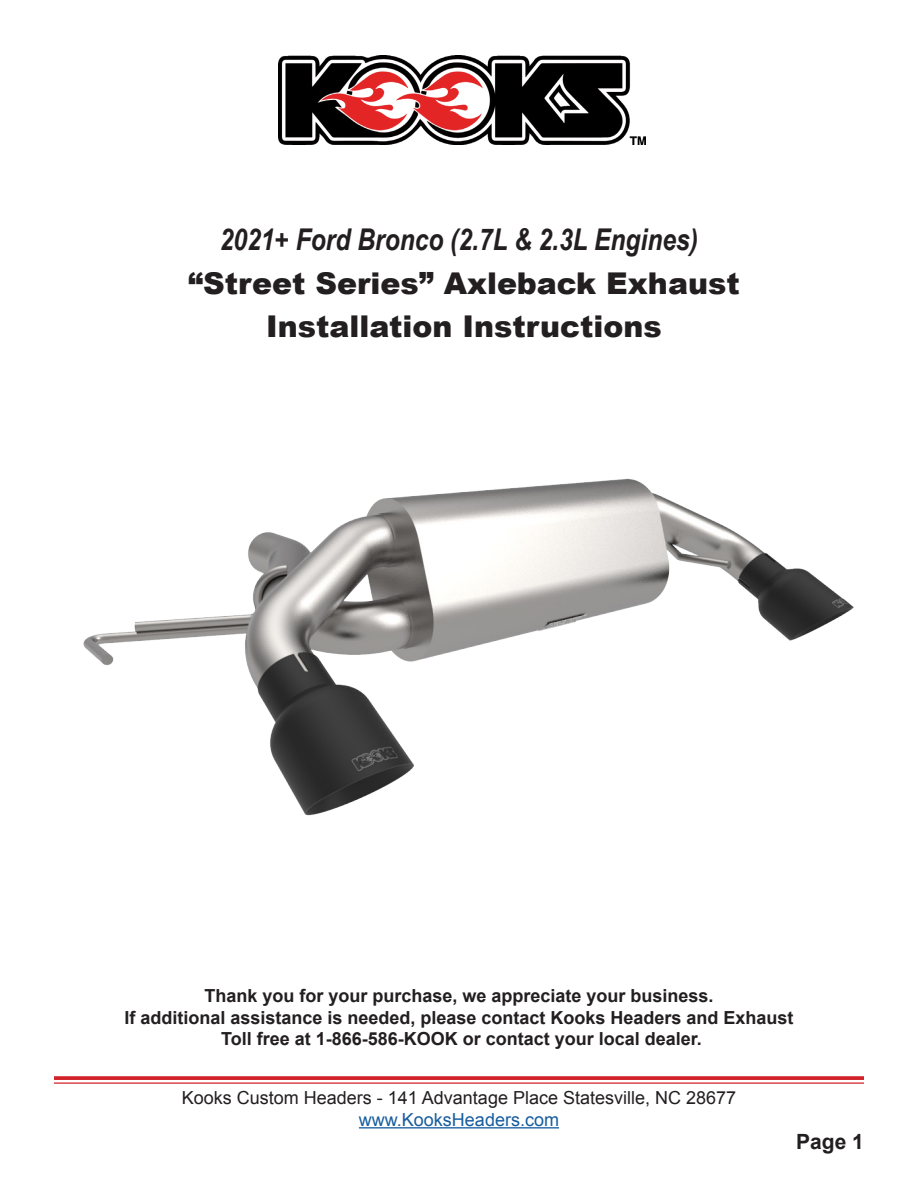
<style>
.page{position:relative;width:918px;height:1188px;background:#fff}
.page>*{position:absolute;margin:0;border:0;box-sizing:border-box;transform-origin:0 0}
.t1{font:900 30px "Arial";color:#231f20}
.t2{font:italic 700 30px "Arial Narrow";color:#231f20}
.t3{font:700 21px "Arial";color:#231f20}
.t4{font:700 18px "Arial";color:#231f20}
.t5{font:18px "Arial";color:#231f20}
.t6{font:18px "Arial";color:#175d9e}
</style>
<div class="page">
<svg style="left:54px;top:1076px;width:810px;height:4px;background:#d33036"></svg>
<hr style="left:54px;top:1082px;width:810px;height:2px;background:#d1232a">
<hr style="left:359px;top:1127px;width:200px;height:1px;background:#175d9e">
<img style="left:278px;top:56px;width:368px;height:89px">
<img style="left:83px;top:478px;width:771px;height:338px">
<p class="t2" style="left:220px;top:217px;width:480px">2021+ Ford Bronco (2.7L &amp; 2.3L Engines)</p>
<p class="t1" style="left:188px;top:261px;width:553px">“Street Series” Axleback Exhaust</p>
<p class="t1" style="left:266px;top:305px;width:397px">Installation Instructions</p>
<p class="t4" style="left:204px;top:984px;width:511px">Thank you for your purchase, we appreciate your business.</p>
<p class="t4" style="left:124px;top:1005px;width:671px">If additional assistance is needed, please contact Kooks Headers and Exhaust</p>
<p class="t4" style="left:221px;top:1027px;width:482px">Toll free at 1-866-586-KOOK or contact your local dealer.</p>
<p class="t5" style="left:182px;top:1086px;width:556px">Kooks Custom Headers - 141 Advantage Place Statesville, NC 28677</p>
<p class="t6" style="left:359px;top:1108px;width:202px">www.KooksHeaders.com</p>
<p class="t3" style="left:796px;top:1128px;width:69px">Page 1</p>
</div>
